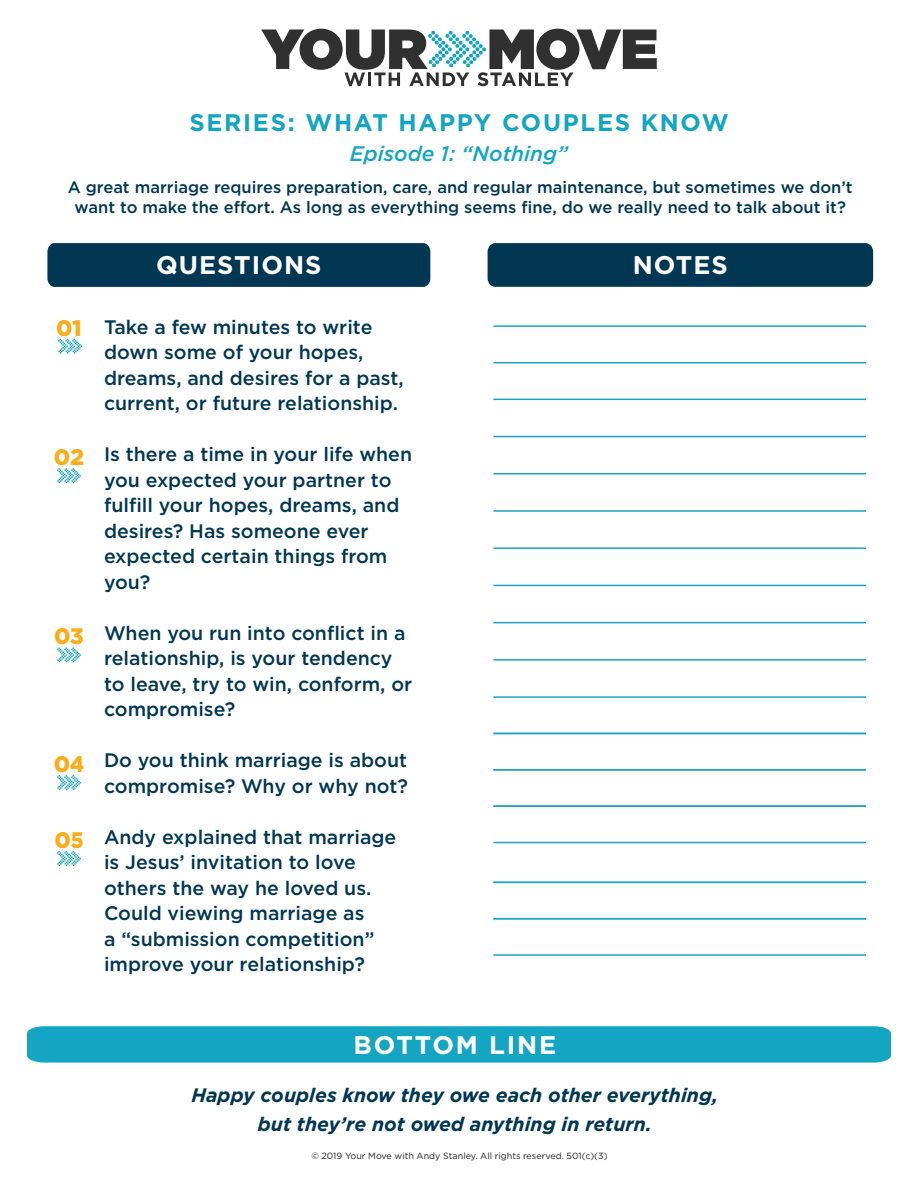
<style>
.page{position:relative;width:918px;height:1188px;background:#fff}
.page>*{position:absolute;margin:0;border:0;box-sizing:border-box;transform-origin:0 0}
.t1{font:700 25.5px "Gotham";letter-spacing:.04em;color:#fff}
.t2{font:700 25.5px "Gotham";letter-spacing:.07em;color:#fff}
.t3{font:700 24px "Gotham";letter-spacing:.07em;color:#13a5c2}
.t4{font:900 22.5px "Gotham";letter-spacing:-.01em;color:#f9ad1a}
.t5{font:italic 500 21px "Gotham";color:#13a5c2}
.t6{font:500 19.5px/25.5px "Gotham";color:#013753}
.t7{font:italic 700 19.5px/28.5px "Gotham";color:#013753;text-align:center}
.t8{font:500 16.5px/19.8px "Gotham";color:#013753;text-align:center}
.t9{font:9px "Gotham";color:#231f20}
</style>
<div class="page">
<div style="left:27px;top:1026px;width:864px;height:37px;background:#13a5c2"></div>
<div style="left:488px;top:243px;width:385px;height:44px;background:#013753;border-radius:8px"></div>
<div style="left:47px;top:243px;width:383px;height:44px;background:#013753"></div>
<hr style="left:493px;top:325px;width:373px;height:2px;background:#1da4c1">
<hr style="left:493px;top:362px;width:373px;height:1px;background:#1da4c1">
<hr style="left:493px;top:399px;width:373px;height:1px;background:#1da4c1">
<hr style="left:493px;top:436px;width:373px;height:1px;background:#1da4c1">
<hr style="left:493px;top:473px;width:373px;height:2px;background:#1da4c1">
<hr style="left:493px;top:510px;width:373px;height:2px;background:#1da4c1">
<hr style="left:493px;top:547px;width:373px;height:2px;background:#1da4c1">
<hr style="left:493px;top:585px;width:373px;height:1px;background:#1da4c1">
<hr style="left:493px;top:622px;width:373px;height:1px;background:#1da4c1">
<hr style="left:493px;top:659px;width:373px;height:2px;background:#1da4c1">
<hr style="left:493px;top:696px;width:373px;height:2px;background:#1da4c1">
<hr style="left:493px;top:733px;width:373px;height:1px;background:#1da4c1">
<hr style="left:493px;top:769px;width:373px;height:2px;background:#1da4c1">
<hr style="left:493px;top:882px;width:373px;height:1px;background:#1da4c1">
<hr style="left:493px;top:805px;width:373px;height:2px;background:#1da4c1">
<hr style="left:493px;top:918px;width:373px;height:1px;background:#1da4c1">
<hr style="left:493px;top:954px;width:373px;height:2px;background:#1da4c1">
<hr style="left:493px;top:842px;width:373px;height:1px;background:#1da4c1">
<svg style="left:58px;top:339px;width:24px;height:15px"></svg>
<svg style="left:57px;top:468px;width:24px;height:15px"></svg>
<svg style="left:57px;top:647px;width:24px;height:16px"></svg>
<svg style="left:57px;top:775px;width:24px;height:15px"></svg>
<svg style="left:261px;top:29px;width:396px;height:57px"></svg>
<svg style="left:57px;top:851px;width:24px;height:15px"></svg>
<p class="t3" style="left:189px;top:109px;width:541px">SERIES: WHAT HAPPY COUPLES KNOW</p>
<p class="t5" style="left:350px;top:142px;width:220px">Episode 1: “Nothing”</p>
<p class="t8" style="left:68px;top:177px;width:786px">A great marriage requires preparation, care, and regular maintenance, but sometimes we don’t want to make the effort. As long as everything seems fine, do we really need to talk about it?</p>
<p class="t4" style="left:56px;top:312px;width:27px">01</p>
<p class="t4" style="left:54px;top:442px;width:32px">02</p>
<p class="t4" style="left:54px;top:621px;width:31px">03</p>
<p class="t4" style="left:54px;top:748px;width:31px">04</p>
<p class="t4" style="left:54px;top:824px;width:31px">05</p>
<h1 class="t1" style="left:156px;top:250px;width:167px">QUESTIONS</h1>
<h1 class="t1" style="left:633px;top:250px;width:97px">NOTES</h1>
<p class="t6" style="left:104px;top:314px;width:301px">Take a few minutes to write down some of your hopes, dreams, and desires for a past, current, or future relationship.</p>
<p class="t6" style="left:104px;top:441px;width:310px">Is there a time in your life when you expected your partner to fulfill your hopes, dreams, and desires? Has someone ever expected certain things from you?</p>
<p class="t6" style="left:104px;top:620px;width:310px">When you run into conflict in a relationship, is your tendency to leave, try to win, conform, or compromise?</p>
<p class="t6" style="left:104px;top:747px;width:306px">Do you think marriage is about compromise? Why or why not?</p>
<p class="t6" style="left:104px;top:824px;width:294px">Andy explained that marriage is Jesus’ invitation to love others the way he loved us.<br>Could viewing marriage as<br>a “submission competition” improve your relationship?</p>
<h1 class="t2" style="left:354px;top:1031px;width:204px">BOTTOM LINE</h1>
<p class="t7" style="left:191px;top:1081px;width:528px">Happy couples know they owe each other everything, but they’re not owed anything in return.</p>
<p class="t9" style="left:311px;top:1150px;width:298px">© 2019 Your Move with Andy Stanley. All rights reserved. 501(c)(3)</p>
</div>
